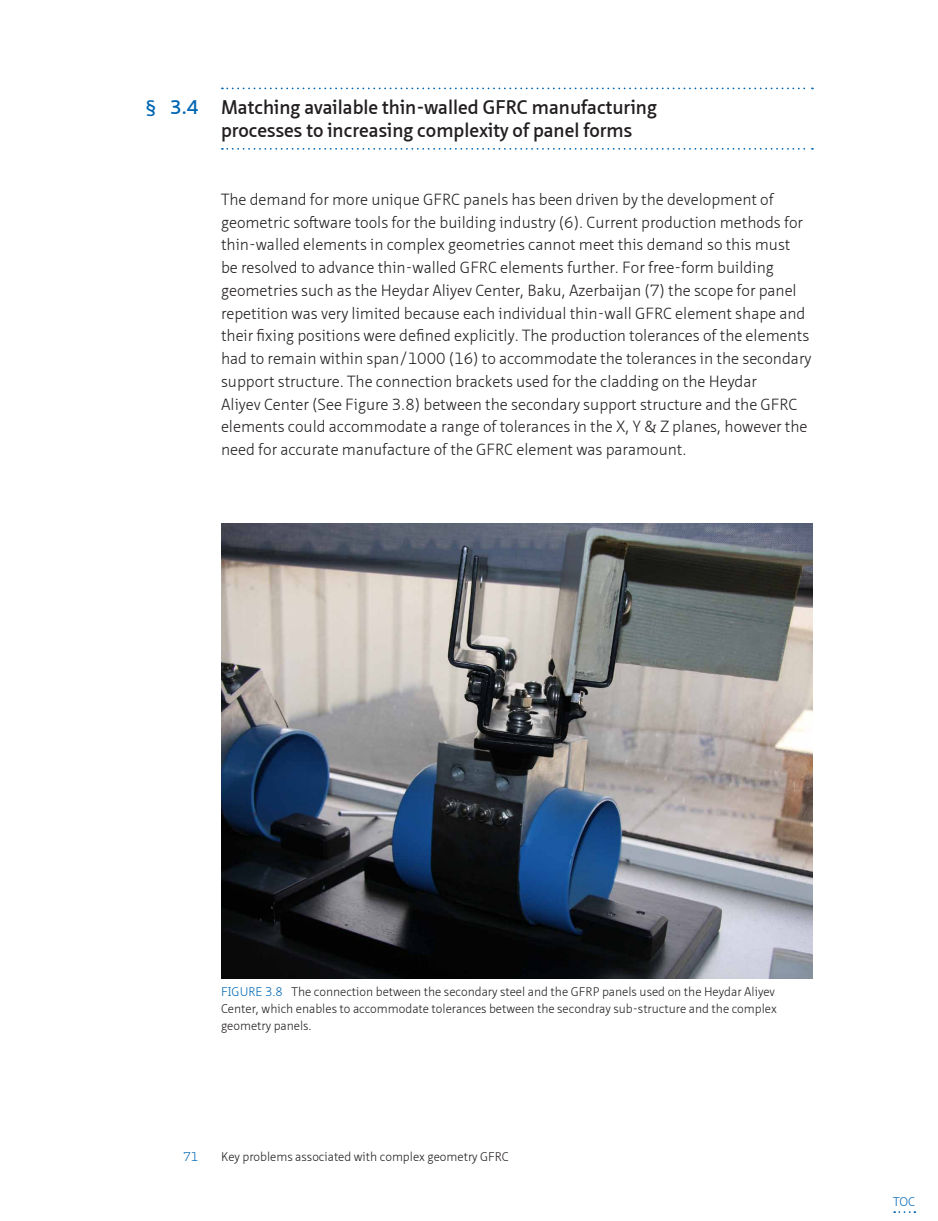
<style>
.page{position:relative;width:938px;height:1221px;background:#fff}
.page>*{position:absolute;margin:0;border:0;box-sizing:border-box;transform-origin:0 0}
.t1{font:600 19.25px/22.8px "Neue Sans Pro";color:#231f20}
.BODY_Normal{font:300 15.75px/22.8px "Neue Sans Pro";color:#231f20}
.t2{font:300 12.25px/17.2px "Neue Sans Pro";color:#231f20}
.t3{font:300 12.25px "Neue Sans Pro";color:#0066b3}
.s1{color:#0066b3}
</style>
<div class="page">
<svg style="left:222px;top:88px;width:591px;height:1px"></svg>
<svg style="left:222px;top:148px;width:591px;height:2px"></svg>
<img style="left:221px;top:523px;width:591px;height:455px">
<svg style="left:894px;top:1211px;width:21px;height:1px"></svg>
<p class="t1" style="left:221px;top:95px;width:437px;text-indent:-76px"><span class="s1">§ 3.4</span> Matching available thin-walled GFRC manufacturing processes to increasing complexity of panel forms</p>
<p class="BODY_Normal" style="left:221px;top:188px;width:592px">The demand for more unique GFRC panels has been driven by the development of geometric software tools for the building industry (6). Current production methods for thin-walled elements in complex geometries cannot meet this demand so this must<br>be resolved to advance thin-walled GFRC elements further. For free-form building geometries such as the Heydar Aliyev Center, Baku, Azerbaijan (7) the scope for panel repetition was very limited because each individual thin-wall GFRC element shape and their fixing positions were defined explicitly. The production tolerances of the elements had to remain within span/1000 (16) to accommodate the tolerances in the secondary support structure. The connection brackets used for the cladding on the Heydar<br>Aliyev Center (See Figure 3.8) between the secondary support structure and the GFRC elements could accommodate a range of tolerances in the X, Y &amp; Z planes, however the need for accurate manufacture of the GFRC element was paramount.</p>
<p class="t2" style="left:221px;top:982px;width:557px;text-indent:44px"><span class="s1">3.8</span> The connection between the secondary steel and the GFRP panels used on the Heydar Aliyev<br>Center, which enables to accommodate tolerances between the secondray sub-structure and the complex geometry panels.</p>
<p class="t3" style="left:221px;top:983px;width:15px">Figure</p>
<p class="t3" style="left:183px;top:1148px;width:16px">71</p>
<p class="t2" style="left:221px;top:1147px;width:289px">Key problems associated with complex geometry GFRC</p>
<p class="t3" style="left:893px;top:1193px;width:23px">TOC</p>
</div>
